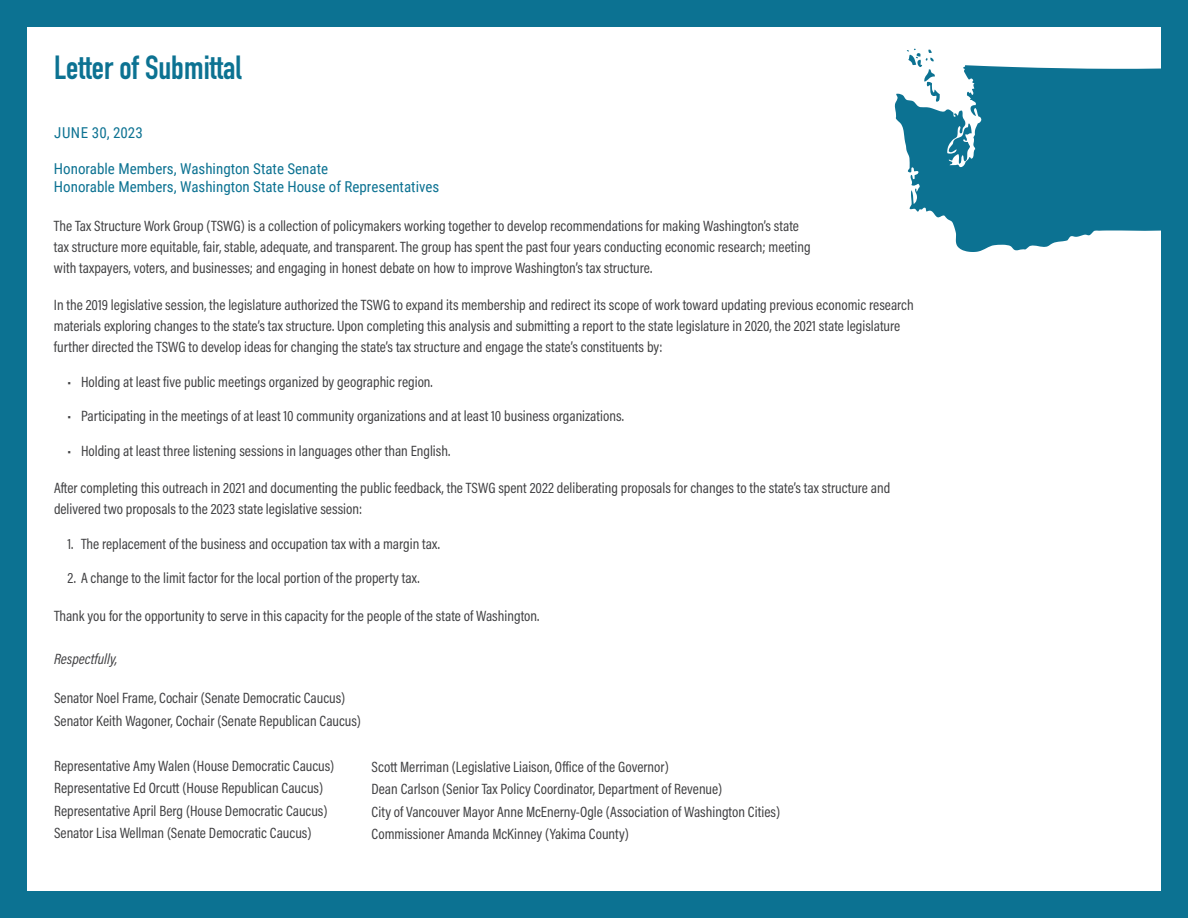
<style>
.page{position:relative;width:1188px;height:918px;background:#0c7292}
.page>*{position:absolute;margin:0;border:0;box-sizing:border-box;transform-origin:0 0}
.Body_Text_Head{font:700 33px "DIN Condensed";color:#0c7292}
.t1{font:15px/21px "Acumin Pro Cond";color:#404042}
.t2{font:15px "Roboto Condensed";color:#0c7292}
.t3{font:italic 15px "Acumin Pro Cond";color:#404042}
</style>
<div class="page">
<div style="left:27px;top:27px;width:1134px;height:864px;background:#fff"></div>
<svg style="left:895px;top:65px;width:266px;height:187px;fill:#0c7292"></svg>
<svg style="left:907px;top:49px;width:33px;height:53px"></svg>
<svg style="left:912px;top:138px;width:13px;height:12px"></svg>
<p class="Body_Text_Head" style="left:54px;top:45px;width:189px">Letter of Submittal</p>
<p class="t2" style="left:54px;top:122px;width:90px">JUNE 30, 2023</p>
<p class="t2" style="left:54px;top:158px;width:276px">Honorable Members, Washington State Senate</p>
<p class="t2" style="left:54px;top:176px;width:387px">Honorable Members, Washington State House of Representatives</p>
<p class="t1" style="left:54px;top:215px;width:758px">The Tax Structure Work Group (TSWG) is a collection of policymakers working together to develop recommendations for making Washington’s state tax structure more equitable, fair, stable, adequate, and transparent. The group has spent the past four years conducting economic research; meeting with taxpayers, voters, and businesses; and engaging in honest debate on how to improve Washington’s tax structure.</p>
<p class="t1" style="left:54px;top:294px;width:861px">In the 2019 legislative session, the legislature authorized the TSWG to expand its membership and redirect its scope of work toward updating previous economic research materials exploring changes to the state’s tax structure. Upon completing this analysis and submitting a report to the state legislature in 2020, the 2021 state legislature further directed the TSWG to develop ideas for changing the state’s tax structure and engage the state’s constituents by:</p>
<p class="t1" style="left:68px;top:371px;width:367px">• Holding at least five public meetings organized by geographic region.</p>
<p class="t1" style="left:68px;top:405px;width:558px">• Participating in the meetings of at least 10 community organizations and at least 10 business organizations.</p>
<p class="t1" style="left:68px;top:440px;width:384px">• Holding at least three listening sessions in languages other than English.</p>
<p class="t1" style="left:54px;top:477px;width:838px">After completing this outreach in 2021 and documenting the public feedback, the TSWG spent 2022 deliberating proposals for changes to the state’s tax structure and delivered two proposals to the 2023 state legislative session:</p>
<p class="t1" style="left:68px;top:533px;width:374px">1. The replacement of the business and occupation tax with a margin tax.</p>
<p class="t1" style="left:68px;top:567px;width:354px">2. A change to the limit factor for the local portion of the property tax.</p>
<p class="t1" style="left:54px;top:605px;width:487px">Thank you for the opportunity to serve in this capacity for the people of the state of Washington.</p>
<p class="t3" style="left:54px;top:650px;width:65px">Respectfully,</p>
<p class="t1" style="left:54px;top:687px;width:293px">Senator Noel Frame, Cochair (Senate Democratic Caucus)</p>
<p class="t1" style="left:54px;top:710px;width:309px">Senator Keith Wagoner, Cochair (Senate Republican Caucus)</p>
<p class="t1" style="left:54px;top:755px;width:282px">Representative Amy Walen (House Democratic Caucus)</p>
<p class="t1" style="left:54px;top:777px;width:271px">Representative Ed Orcutt (House Republican Caucus)</p>
<p class="t1" style="left:54px;top:800px;width:275px">Representative April Berg (House Democratic Caucus)</p>
<p class="t1" style="left:54px;top:822px;width:259px">Senator Lisa Wellman (Senate Democratic Caucus)</p>
<p class="t1" style="left:372px;top:756px;width:299px">Scott Merriman (Legislative Liaison, Office of the Governor)</p>
<p class="t1" style="left:372px;top:778px;width:352px">Dean Carlson (Senior Tax Policy Coordinator, Department of Revenue)</p>
<p class="t1" style="left:372px;top:801px;width:410px">City of Vancouver Mayor Anne McEnerny-Ogle (Association of Washington Cities)</p>
<p class="t1" style="left:372px;top:823px;width:259px">Commissioner Amanda McKinney (Yakima County)</p>
</div>
